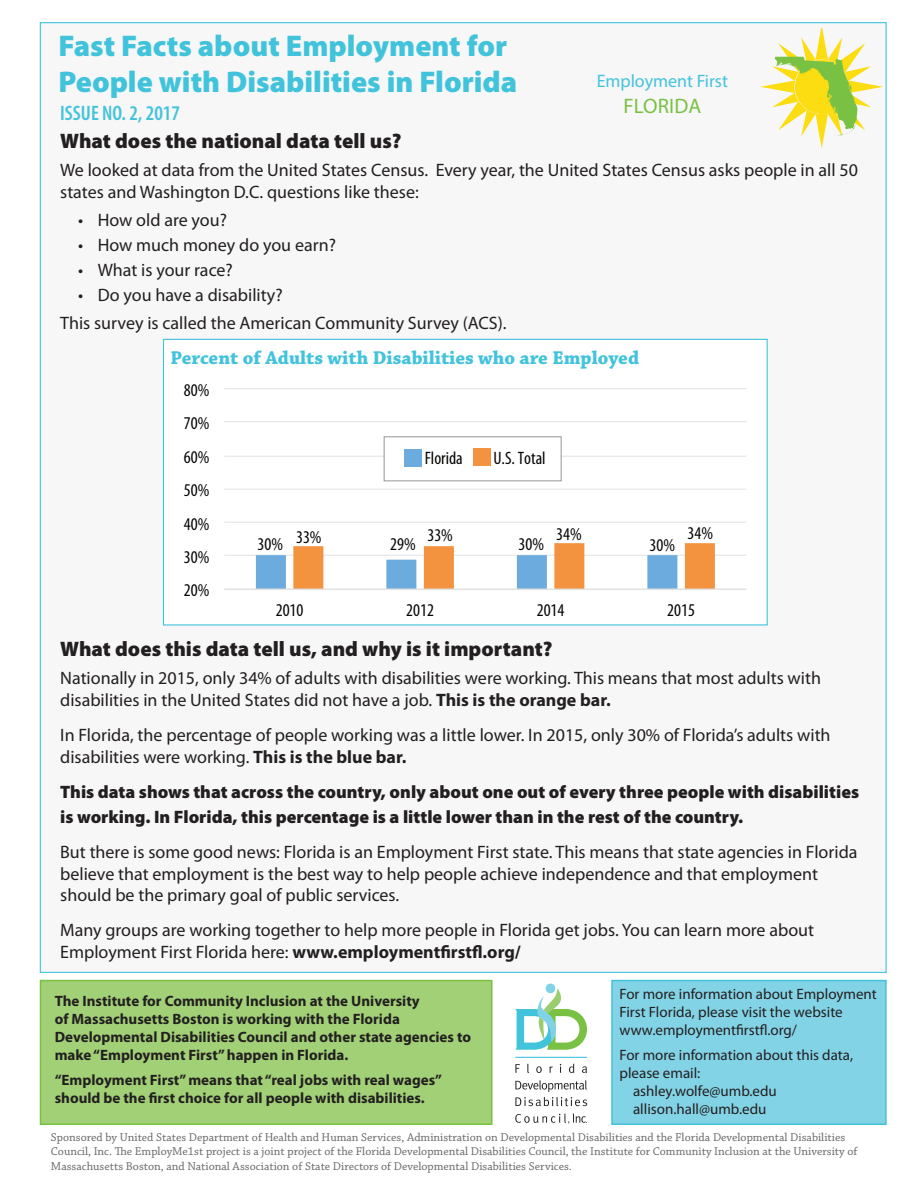
<style>
.page{position:relative;width:918px;height:1188px;background:#fff}
.page>*{position:absolute;margin:0;border:0;box-sizing:border-box;transform-origin:0 0}
.t1{font:900 30px/36px "Myriad Pro";color:#42c3dc}
.t2{font:900 21px "Myriad Pro";color:#231f20}
.t3{font:600 condensed 21px "Myriad Pro";color:#42c3dc}
.t4{font:21px "Myriad Pro";letter-spacing:.01em;color:#79c142}
.table_title{font:700 19.5px "Chaparral Pro";color:#42c3dc}
.text{font:18px/21.6px "Myriad Pro";color:#231f20}
.t5{font:900 18px/25.2px "Myriad Pro";color:#231f20}
.t6{font:condensed 18px "Myriad Pro";color:#050504}
.t7{font:18px "Myriad Pro";color:#42c3dc}
.t8{font:700 15px/18px "Myriad Pro";color:#231f20}
.text-2{font:15px/18px "Myriad Pro";color:#231f20}
.t9{font:12px/14.4px "Chaparral Pro";color:#67676a}
.s1{font-weight:700}
</style>
<div class="page">
<div style="left:40px;top:22px;width:847px;height:951px;background:#f7f7f8;border:1px solid #42c3dc"></div>
<svg style="left:760px;top:28px;width:123px;height:120px"></svg>
<div style="left:612px;top:981px;width:274px;height:143px;background:#83d3e6"></div>
<div style="left:611px;top:980px;width:276px;height:145px;border:2px solid #42c3dc"></div>
<div style="left:41px;top:981px;width:451px;height:143px;background:#a1d076"></div>
<div style="left:40px;top:980px;width:452px;height:145px;border:2px solid #79c142"></div>
<svg style="left:515px;top:983px;width:72px;height:67px"></svg>
<hr style="left:515px;top:1057px;width:72px;height:1px;background:#42c3dc">
<svg style="left:515px;top:1064px;width:5px;height:9px"></svg>
<svg style="left:527px;top:1064px;width:2px;height:9px"></svg>
<svg style="left:536px;top:1066px;width:6px;height:7px"></svg>
<svg style="left:549px;top:1066px;width:4px;height:7px"></svg>
<svg style="left:569px;top:1064px;width:5px;height:9px"></svg>
<svg style="left:582px;top:1066px;width:5px;height:7px"></svg>
<svg style="left:515px;top:1080px;width:72px;height:26px"></svg>
<svg style="left:515px;top:1114px;width:72px;height:10px"></svg>
<div style="left:163px;top:339px;width:604px;height:286px;background:#fff"></div>
<hr style="left:224px;top:555px;width:522px;height:1px;background:#e0e1e0">
<hr style="left:224px;top:522px;width:522px;height:1px;background:#e0e1e0">
<hr style="left:224px;top:489px;width:522px;height:1px;background:#e0e1e0">
<hr style="left:224px;top:456px;width:522px;height:1px;background:#e0e1e0">
<hr style="left:224px;top:421px;width:522px;height:1px;background:#e0e1e0">
<hr style="left:224px;top:388px;width:522px;height:1px;background:#e0e1e0">
<svg style="left:256px;top:543px;width:459px;height:46px"></svg>
<hr style="left:224px;top:589px;width:522px;height:1px;background:#e0e1e0">
<div style="left:384px;top:436px;width:178px;height:45px;background:#fff;border:1px solid #939598"></div>
<div style="left:404px;top:450px;width:17px;height:17px;background:#6babdd"></div>
<div style="left:474px;top:449px;width:17px;height:17px;background:#f3923f"></div>
<div style="left:163px;top:339px;width:605px;height:287px;border:1px solid #42c3dc"></div>
<p class="t1" style="left:58px;top:28px;width:460px">Fast Facts about Employment for<br>People with Disabilities in Florida</p>
<h2 class="t3" style="left:60px;top:102px;width:121px">ISSUE NO. 2, 2017</h2>
<p class="t7" style="left:597px;top:70px;width:133px">Employment First</p>
<p class="t4" style="left:623px;top:93px;width:79px">FLORIDA</p>
<h2 class="t2" style="left:60px;top:129px;width:343px">What does the national data tell us?</h2>
<p class="text" style="left:60px;top:160px;width:799px">We looked at data from the United States Census. Every year, the United States Census asks people in all 50 states and Washington D.C. questions like these:</p>
<p class="text" style="left:78px;top:210px;width:150px">• How old are you?</p>
<p class="text" style="left:78px;top:235px;width:259px">• How much money do you earn?</p>
<p class="text" style="left:78px;top:259px;width:156px">• What is your race?</p>
<p class="text" style="left:78px;top:284px;width:206px">• Do you have a disability?</p>
<p class="text" style="left:60px;top:313px;width:448px">This survey is called the American Community Survey (ACS).</p>
<p class="table_title" style="left:170px;top:347px;width:470px">Percent of Adults with Disabilities who are Employed</p>
<p class="t6" style="left:184px;top:380px;width:27px">80%</p>
<p class="t6" style="left:184px;top:414px;width:27px">70%</p>
<p class="t6" style="left:184px;top:447px;width:27px">60%</p>
<p class="t6" style="left:184px;top:481px;width:27px">50%</p>
<p class="t6" style="left:184px;top:514px;width:27px">40%</p>
<p class="t6" style="left:184px;top:547px;width:27px">30%</p>
<p class="t6" style="left:184px;top:581px;width:27px">20%</p>
<p class="t6" style="left:425px;top:449px;width:40px">Florida</p>
<p class="t6" style="left:493px;top:449px;width:54px">U.S. Total</p>
<p class="t6" style="left:296px;top:527px;width:27px">33%</p>
<p class="t6" style="left:427px;top:525px;width:27px">33%</p>
<p class="t6" style="left:556px;top:524px;width:27px">34%</p>
<p class="t6" style="left:688px;top:524px;width:27px">34%</p>
<p class="t6" style="left:258px;top:534px;width:27px">30%</p>
<p class="t6" style="left:390px;top:535px;width:27px">29%</p>
<p class="t6" style="left:519px;top:534px;width:27px">30%</p>
<p class="t6" style="left:650px;top:535px;width:27px">30%</p>
<p class="t6" style="left:276px;top:601px;width:29px">2010</p>
<p class="t6" style="left:406px;top:601px;width:29px">2012</p>
<p class="t6" style="left:537px;top:601px;width:29px">2014</p>
<p class="t6" style="left:667px;top:601px;width:29px">2015</p>
<h2 class="t2" style="left:60px;top:637px;width:494px">What does this data tell us, and why is it important?</h2>
<p class="text" style="left:60px;top:668px;width:762px">Nationally in 2015, only 34% of adults with disabilities were working. This means that most adults with disabilities in the United States did not have a job. <span class="s1">This is the orange bar.</span></p>
<p class="text" style="left:60px;top:725px;width:772px">In Florida, the percentage of people working was a little lower. In 2015, only 30% of Florida’s adults with disabilities were working. <span class="s1">This is the blue bar.</span></p>
<h2 class="t5" style="left:60px;top:779px;width:800px">This data shows that across the country, only about one out of every three people with disabilities is working. In Florida, this percentage is a little lower than in the rest of the country.</h2>
<p class="text" style="left:60px;top:842px;width:799px">But there is some good news: Florida is an Employment First state. This means that state agencies in Florida believe that employment is the best way to help people achieve independence and that employment should be the primary goal of public services.</p>
<p class="text" style="left:60px;top:920px;width:755px">Many groups are working together to help more people in Florida get jobs. You can learn more about<br>Employment First Florida here: <span class="s1">www.employmentfirstfl.org/</span></p>
<p class="text-2" style="left:620px;top:986px;width:259px">For more information about Employment<br>First Florida, please visit the website www.employmentfirstfl.org/</p>
<p class="text-2" style="left:620px;top:1046px;width:235px">For more information about this data, please email:</p>
<p class="text-2" style="left:633px;top:1082px;width:145px">ashley.wolfe@umb.edu</p>
<p class="text-2" style="left:633px;top:1100px;width:135px">allison.hall@umb.edu</p>
<p class="t8" style="left:55px;top:992px;width:418px">The Institute for Community Inclusion at the University<br>of Massachusetts Boston is working with the Florida Developmental Disabilities Council and other state agencies to make “Employment First” happen in Florida.</p>
<p class="t8" style="left:55px;top:1071px;width:389px">“Employment First” means that “real jobs with real wages” should be the first choice for all people with disabilities.</p>
<p class="t9" style="left:51px;top:1130px;width:808px">Sponsored by United States Department of Health and Human Services, Administration on Developmental Disabilities and the Florida Developmental Disabilities<br>Council, Inc. The EmployMe1st project is a joint project of the Florida Developmental Disabilities Council, the Institute for Community Inclusion at the University of<br>Massachusetts Boston, and National Association of State Directors of Developmental Disabilities Services.</p>
</div>
